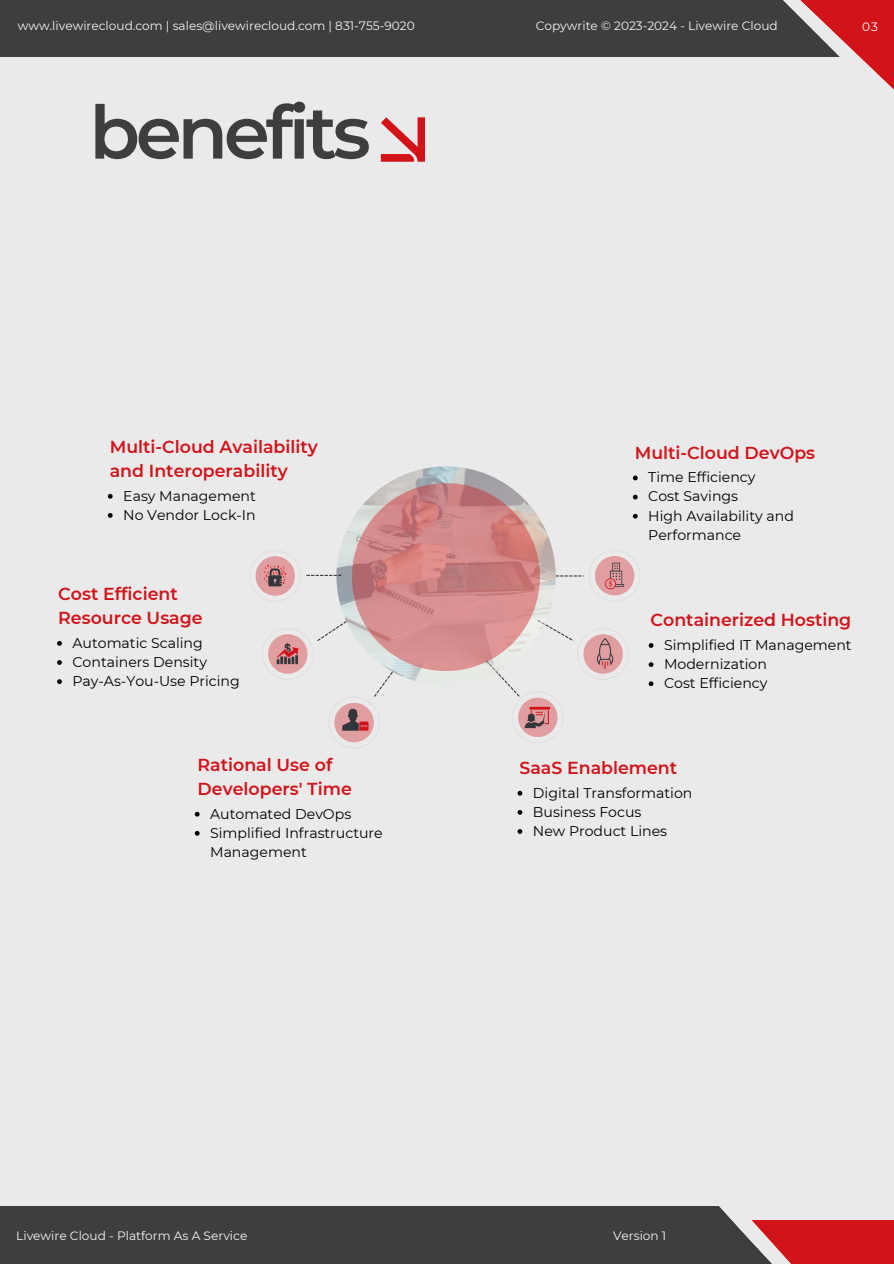
<style>
.page{position:relative;width:894px;height:1264px;background:#fff}
.page>*{position:absolute;margin:0;border:0;box-sizing:border-box;transform-origin:0 0}
.t1{font:600 73.8px "Montserrat";letter-spacing:-.055em;color:#3e3e3e}
.t2{font:600 17.4px/23.5px "Montserrat";color:#d21319}
.t3{font:14.1px/19px "Montserrat";color:#000}
.t4{font:12.15px "Montserrat";color:#f5f5f5}
.t5{font:12.15px "Montserrat";color:#fff}
</style>
<div class="page">
<div style="left:0;top:0;width:893px;height:1263px;background:#eaeaea"></div>
<svg style="left:381px;top:117px;width:43px;height:44px"></svg>
<div style="left:0;top:0;width:840px;height:57px;background:#3e3e3e"></div>
<svg style="left:783px;top:0;width:110px;height:89px"></svg>
<div style="left:0;top:1206px;width:767px;height:57px;background:#3e3e3e"></div>
<div style="left:749px;top:1219px;width:144px;height:44px;background:#d21319"></div>
<svg style="left:719px;top:1206px;width:111px;height:57px"></svg>
<svg style="left:57px;top:641px;width:5px;height:4px"></svg>
<svg style="left:57px;top:660px;width:5px;height:5px"></svg>
<svg style="left:57px;top:679px;width:5px;height:5px"></svg>
<svg style="left:255px;top:475px;width:383px;height:268px"></svg>
<svg style="left:648px;top:643px;width:5px;height:5px"></svg>
<svg style="left:648px;top:662px;width:5px;height:5px"></svg>
<svg style="left:648px;top:681px;width:5px;height:5px"></svg>
<svg style="left:517px;top:790px;width:5px;height:5px"></svg>
<svg style="left:517px;top:810px;width:5px;height:4px"></svg>
<svg style="left:517px;top:829px;width:5px;height:4px"></svg>
<svg style="left:195px;top:811px;width:4px;height:5px"></svg>
<svg style="left:195px;top:831px;width:4px;height:4px"></svg>
<svg style="left:108px;top:494px;width:5px;height:4px"></svg>
<svg style="left:108px;top:513px;width:5px;height:5px"></svg>
<p class="t4" style="left:18px;top:19px;width:398px">www.livewirecloud.com | sales@livewirecloud.com | 831-755-9020</p>
<p class="t4" style="left:535px;top:19px;width:243px">Copywrite © 2023-2024 - Livewire Cloud</p>
<p class="t1" style="left:89px;top:87px;width:283px">benefits</p>
<p class="t5" style="left:862px;top:19px;width:17px">03</p>
<p class="t2" style="left:110px;top:435px;width:210px">Multi-Cloud Availability and Interoperability</p>
<p class="t3" style="left:123px;top:486px;width:134px">Easy Management</p>
<p class="t3" style="left:123px;top:505px;width:134px">No Vendor Lock-In</p>
<p class="t2" style="left:58px;top:582px;width:146px">Cost Efficient<br>Resource Usage</p>
<p class="t3" style="left:72px;top:633px;width:132px">Automatic Scaling</p>
<h1 class="t3" style="left:72px;top:652px;width:136px">Containers Density</h1>
<p class="t3" style="left:72px;top:671px;width:169px">Pay-As-You-Use Pricing</p>
<p class="t2" style="left:197px;top:753px;width:156px">Rational Use of<br>Developers' Time</p>
<p class="t3" style="left:210px;top:804px;width:142px">Automated DevOps</p>
<p class="t3" style="left:210px;top:823px;width:174px">Simplified Infrastructure<br>Management</p>
<p class="t2" style="left:634px;top:440px;width:182px">Multi-Cloud DevOps</p>
<p class="t3" style="left:648px;top:467px;width:109px">Time Efficiency</p>
<p class="t3" style="left:648px;top:487px;width:91px">Cost Savings</p>
<h2 class="t3" style="left:648px;top:506px;width:147px">High Availability and<br>Performance</h2>
<h2 class="t2" style="left:650px;top:608px;width:202px">Containerized Hosting</h2>
<p class="t3" style="left:664px;top:635px;width:189px">Simplified IT Management</p>
<p class="t3" style="left:664px;top:654px;width:104px">Modernization</p>
<p class="t3" style="left:664px;top:673px;width:105px">Cost Efficiency</p>
<p class="t2" style="left:519px;top:755px;width:159px">SaaS Enablement</p>
<p class="t3" style="left:533px;top:783px;width:161px">Digital Transformation</p>
<p class="t3" style="left:533px;top:802px;width:110px">Business Focus</p>
<p class="t3" style="left:533px;top:821px;width:136px">New Product Lines</p>
<p class="t4" style="left:16px;top:1228px;width:232px">Livewire Cloud - Platform As A Service</p>
<p class="t4" style="left:613px;top:1228px;width:55px">Version 1</p>
</div>
